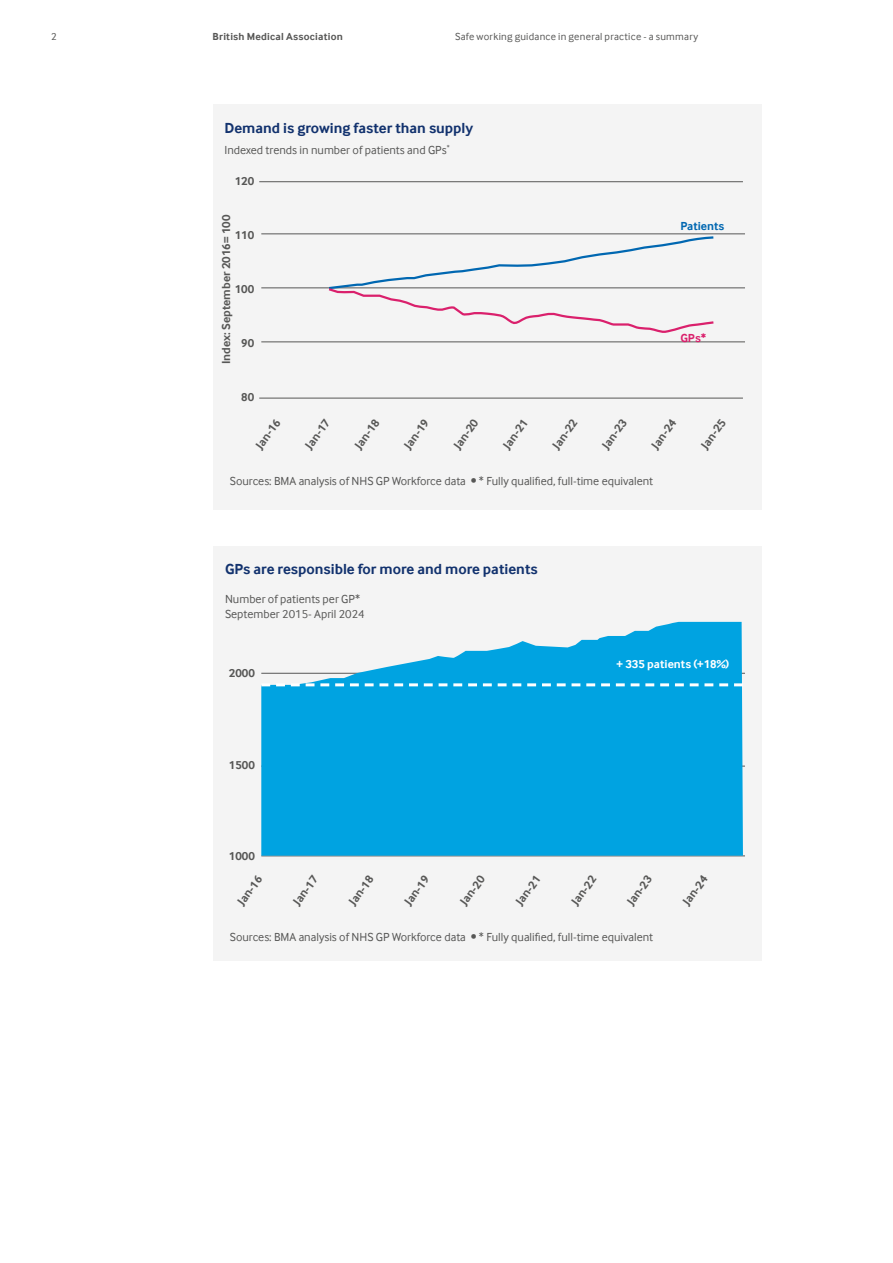
<style>
.page{position:relative;width:893px;height:1263px;background:#fff}
.page>*{position:absolute;margin:0;border:0;box-sizing:border-box;transform-origin:0 0}
.t1{font:700 15px "Inter Face";color:#12326e}
.t2{font:12px/14.4px "Inter Face";color:#575756}
.t3{font:700 12px "Inter Face";color:#575756}
.t4{font:700 12px "Inter Face";color:#fff}
.t5{font:700 12px "Inter Face";color:#0067b1}
.t6{font:700 12px "Inter Face";color:#da206c}
.t7{font:10.5px "Inter Face";letter-spacing:.025em;color:#575756}
.t8{font:700 10.5px "Inter Face";letter-spacing:.02em;color:#575756}
</style>
<div class="page">
<div style="left:213px;top:546px;width:549px;height:414px;background:#f4f4f4"></div>
<div style="left:213px;top:105px;width:549px;height:405px;background:#f4f4f4"></div>
<hr style="left:259px;top:398px;width:484px;height:1px;background:#575756">
<hr style="left:259px;top:181px;width:484px;height:1px;background:#575756">
<hr style="left:261px;top:234px;width:484px;height:1px;background:#575756">
<hr style="left:261px;top:288px;width:484px;height:1px;background:#575756">
<hr style="left:261px;top:342px;width:484px;height:1px;background:#575756">
<hr style="left:261px;top:673px;width:484px;height:1px;background:#575756">
<hr style="left:261px;top:856px;width:484px;height:1px;background:#575756">
<hr style="left:261px;top:766px;width:484px;height:1px;background:#575756">
<svg style="left:261px;top:622px;width:482px;height:234px;background:#1fade3"></svg>
<svg style="left:261px;top:683px;width:482px;height:3px"></svg>
<svg style="left:326px;top:236px;width:390px;height:97px"></svg>
<p class="t7" style="left:51px;top:31px;width:7px">2</p>
<p class="t8" style="left:213px;top:30px;width:132px">British Medical Association</p>
<p class="t7" style="left:455px;top:31px;width:245px">Safe working guidance in general practice - a summary</p>
<p class="t1" style="left:225px;top:120px;width:250px">Demand is growing faster than supply</p>
<p class="t2" style="left:225px;top:142px;width:227px">Indexed trends in number of patients and GPs<sup>*</sup></p>
<p class="t3" style="left:235px;top:174px;width:21px">120</p>
<p class="t3" style="left:219px;top:364px;width:151px;rotate:-90deg">Index: September 2016= 100</p>
<p class="t3" style="left:235px;top:228px;width:21px">110</p>
<p class="t3" style="left:235px;top:282px;width:21px">100</p>
<p class="t3" style="left:241px;top:336px;width:14px">90</p>
<p class="t3" style="left:241px;top:390px;width:14px">80</p>
<p class="t5" style="left:680px;top:219px;width:46px">Patients</p>
<p class="t6" style="left:680px;top:331px;width:27px">GPs*</p>
<p class="t3" style="left:253px;top:443px;width:35px;rotate:-54deg">Jan-16</p>
<p class="t3" style="left:302px;top:443px;width:35px;rotate:-54deg">Jan-17</p>
<p class="t3" style="left:352px;top:443px;width:35px;rotate:-54deg">Jan-18</p>
<p class="t3" style="left:401px;top:443px;width:35px;rotate:-54deg">Jan-19</p>
<p class="t3" style="left:450px;top:443px;width:35px;rotate:-54deg">Jan-20</p>
<p class="t3" style="left:500px;top:443px;width:35px;rotate:-54deg">Jan-21</p>
<p class="t3" style="left:549px;top:443px;width:35px;rotate:-54deg">Jan-22</p>
<p class="t3" style="left:599px;top:443px;width:35px;rotate:-54deg">Jan-23</p>
<p class="t3" style="left:648px;top:443px;width:35px;rotate:-54deg">Jan-24</p>
<p class="t3" style="left:698px;top:443px;width:35px;rotate:-54deg">Jan-25</p>
<p class="t2" style="left:230px;top:473px;width:425px">Sources: BMA analysis of NHS GP Workforce data • * Fully qualified, full-time equivalent</p>
<p class="t1" style="left:225px;top:561px;width:314px">GPs are responsible for more and more patients</p>
<p class="t2" style="left:225px;top:592px;width:141px">Number of patients per GP*<br>September 2015- April 2024</p>
<p class="t3" style="left:229px;top:666px;width:27px">2000</p>
<p class="t3" style="left:229px;top:758px;width:27px">1500</p>
<p class="t3" style="left:229px;top:849px;width:27px">1000</p>
<p class="t4" style="left:617px;top:657px;width:114px">+ 335 patients (+18%)</p>
<p class="t3" style="left:234px;top:900px;width:35px;rotate:-54deg">Jan-16</p>
<p class="t3" style="left:290px;top:900px;width:35px;rotate:-54deg">Jan-17</p>
<p class="t3" style="left:346px;top:900px;width:35px;rotate:-54deg">Jan-18</p>
<p class="t3" style="left:401px;top:900px;width:35px;rotate:-54deg">Jan-19</p>
<p class="t3" style="left:457px;top:900px;width:35px;rotate:-54deg">Jan-20</p>
<p class="t3" style="left:513px;top:900px;width:35px;rotate:-54deg">Jan-21</p>
<p class="t3" style="left:568px;top:900px;width:35px;rotate:-54deg">Jan-22</p>
<p class="t3" style="left:624px;top:900px;width:35px;rotate:-54deg">Jan-23</p>
<p class="t3" style="left:680px;top:900px;width:35px;rotate:-54deg">Jan-24</p>
<p class="t2" style="left:230px;top:930px;width:425px">Sources: BMA analysis of NHS GP Workforce data • * Fully qualified, full-time equivalent</p>
</div>
